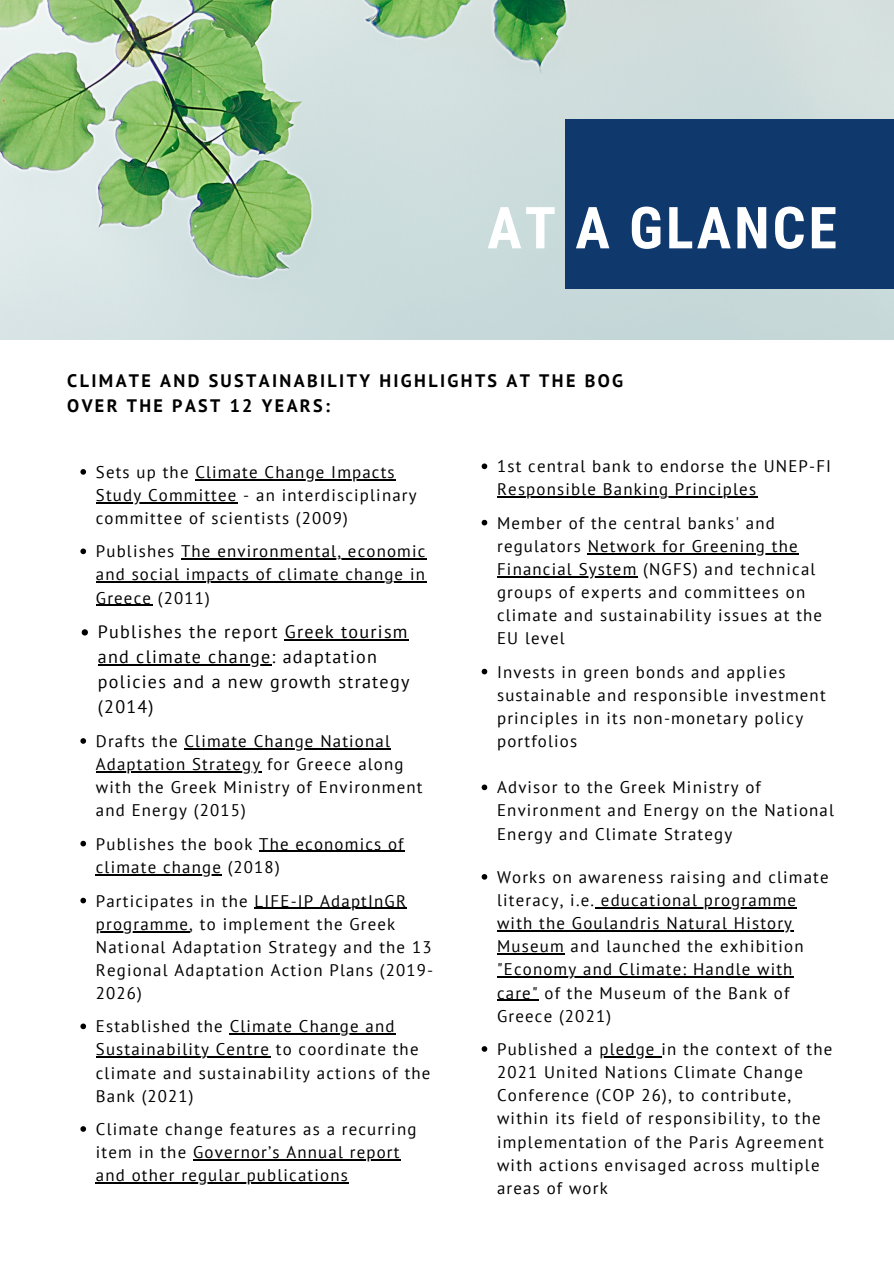
<style>
.page{position:relative;width:894px;height:1264px;background:#fff}
.page>*{position:absolute;margin:0;border:0;box-sizing:border-box;transform-origin:0 0}
.t1{font:700 57.9px "Roboto Condensed";letter-spacing:.05em;color:#fff}
.t2{font:18px/25px "PT Sans";letter-spacing:.07em;color:#000}
.t3{font:700 18px "PT Sans";letter-spacing:.13em;color:#000}
.t4{font:16.8px/23.1px "PT Sans";letter-spacing:.07em;color:#000}
</style>
<div class="page">
<img style="left:0;top:0;width:893px;height:339px">
<div style="left:564px;top:120px;width:329px;height:168px;background:#0f386d"></div>
<svg style="left:80px;top:469px;width:6px;height:5px"></svg>
<hr style="left:195px;top:479px;width:201px;height:1px;background:#000">
<hr style="left:96px;top:502px;width:141px;height:1px;background:#000">
<svg style="left:80px;top:548px;width:6px;height:6px"></svg>
<hr style="left:181px;top:558px;width:245px;height:2px;background:#000">
<hr style="left:96px;top:581px;width:330px;height:2px;background:#000">
<hr style="left:96px;top:605px;width:56px;height:1px;background:#000">
<svg style="left:82px;top:629px;width:6px;height:6px"></svg>
<hr style="left:285px;top:639px;width:123px;height:1px;background:#000">
<hr style="left:98px;top:664px;width:173px;height:1px;background:#000">
<svg style="left:80px;top:738px;width:6px;height:5px"></svg>
<hr style="left:184px;top:748px;width:207px;height:1px;background:#000">
<hr style="left:96px;top:771px;width:165px;height:1px;background:#000">
<svg style="left:80px;top:840px;width:6px;height:6px"></svg>
<hr style="left:259px;top:850px;width:145px;height:2px;background:#000">
<hr style="left:96px;top:874px;width:126px;height:1px;background:#000">
<svg style="left:80px;top:897px;width:6px;height:6px"></svg>
<hr style="left:254px;top:907px;width:153px;height:2px;background:#000">
<hr style="left:96px;top:930px;width:93px;height:2px;background:#000">
<svg style="left:80px;top:1023px;width:6px;height:6px"></svg>
<hr style="left:230px;top:1033px;width:165px;height:1px;background:#000">
<hr style="left:96px;top:1056px;width:174px;height:1px;background:#000">
<svg style="left:80px;top:1126px;width:6px;height:5px"></svg>
<hr style="left:193px;top:1159px;width:207px;height:1px;background:#000">
<hr style="left:96px;top:1182px;width:253px;height:1px;background:#000">
<svg style="left:481px;top:463px;width:6px;height:6px"></svg>
<hr style="left:497px;top:496px;width:260px;height:2px;background:#000">
<svg style="left:481px;top:520px;width:6px;height:5px"></svg>
<hr style="left:587px;top:553px;width:211px;height:1px;background:#000">
<hr style="left:497px;top:576px;width:140px;height:1px;background:#000">
<svg style="left:481px;top:668px;width:6px;height:6px"></svg>
<svg style="left:481px;top:784px;width:6px;height:6px"></svg>
<svg style="left:481px;top:874px;width:6px;height:5px"></svg>
<hr style="left:595px;top:907px;width:202px;height:1px;background:#000">
<hr style="left:497px;top:930px;width:296px;height:1px;background:#000">
<hr style="left:497px;top:953px;width:67px;height:1px;background:#000">
<hr style="left:497px;top:976px;width:296px;height:1px;background:#000">
<hr style="left:497px;top:999px;width:41px;height:2px;background:#000">
<svg style="left:481px;top:1046px;width:6px;height:5px"></svg>
<hr style="left:599px;top:1056px;width:56px;height:1px;background:#000">
<p class="t1" style="left:487px;top:195px;width:351px">AT A GLANCE</p>
<p class="t3" style="left:67px;top:369px;width:557px">CLIMATE AND SUSTAINABILITY HIGHLIGHTS AT THE BOG</p>
<p class="t3" style="left:67px;top:394px;width:264px">OVER THE PAST 12 YEARS:</p>
<p class="t4" style="left:96px;top:460px;width:322px">Sets up the Climate Change Impacts<br>Study Committee - an interdisciplinary committee of scientists (2009)</p>
<p class="t4" style="left:96px;top:539px;width:331px;text-align:justify">Publishes The environmental, economic and social impacts of climate change in Greece (2011)</p>
<p class="t2" style="left:98px;top:619px;width:313px">Publishes the report Greek tourism and climate change: adaptation policies and a new growth strategy (2014)</p>
<p class="t4" style="left:96px;top:729px;width:328px">Drafts the Climate Change National<br>Adaptation Strategy for Greece along with the Greek Ministry of Environment and Energy (2015)</p>
<p class="t4" style="left:96px;top:831px;width:309px">Publishes the book The economics of climate change (2018)</p>
<p class="t4" style="left:96px;top:888px;width:339px">Participates in the LIFE-IP AdaptInGR programme, to implement the Greek<br>National Adaptation Strategy and the 13<br>Regional Adaptation Action Plans (2019-<br>2026)</p>
<p class="t4" style="left:96px;top:1014px;width:336px">Established the Climate Change and<br>Sustainability Centre to coordinate the climate and sustainability actions of the<br>Bank (2021)</p>
<p class="t4" style="left:96px;top:1117px;width:322px">Climate change features as a recurring item in the Governor’s Annual report and other regular publications</p>
<p class="t4" style="left:497px;top:454px;width:335px">1st central bank to endorse the UNEP-FI<br>Responsible Banking Principles</p>
<p class="t4" style="left:497px;top:511px;width:326px">Member of the central banks' and regulators Network for Greening the<br>Financial System (NGFS) and technical groups of experts and committees on climate and sustainability issues at the<br>EU level</p>
<p class="t4" style="left:497px;top:659px;width:330px">Invests in green bonds and applies sustainable and responsible investment principles in its non-monetary policy portfolios</p>
<p class="t4" style="left:497px;top:775px;width:338px">Advisor to the Greek Ministry of<br>Environment and Energy on the National<br>Energy and Climate Strategy</p>
<p class="t4" style="left:497px;top:865px;width:333px">Works on awareness raising and climate literacy, i.e. educational programme with the Goulandris Natural History<br>Museum and launched the exhibition "Economy and Climate: Handle with care" of the Museum of the Bank of<br>Greece (2021)</p>
<p class="t4" style="left:497px;top:1037px;width:336px">Published a pledge in the context of the 2021 United Nations Climate Change Conference (COP 26), to contribute, within its field of responsibility, to the implementation of the Paris Agreement with actions envisaged across multiple areas of work</p>
</div>
